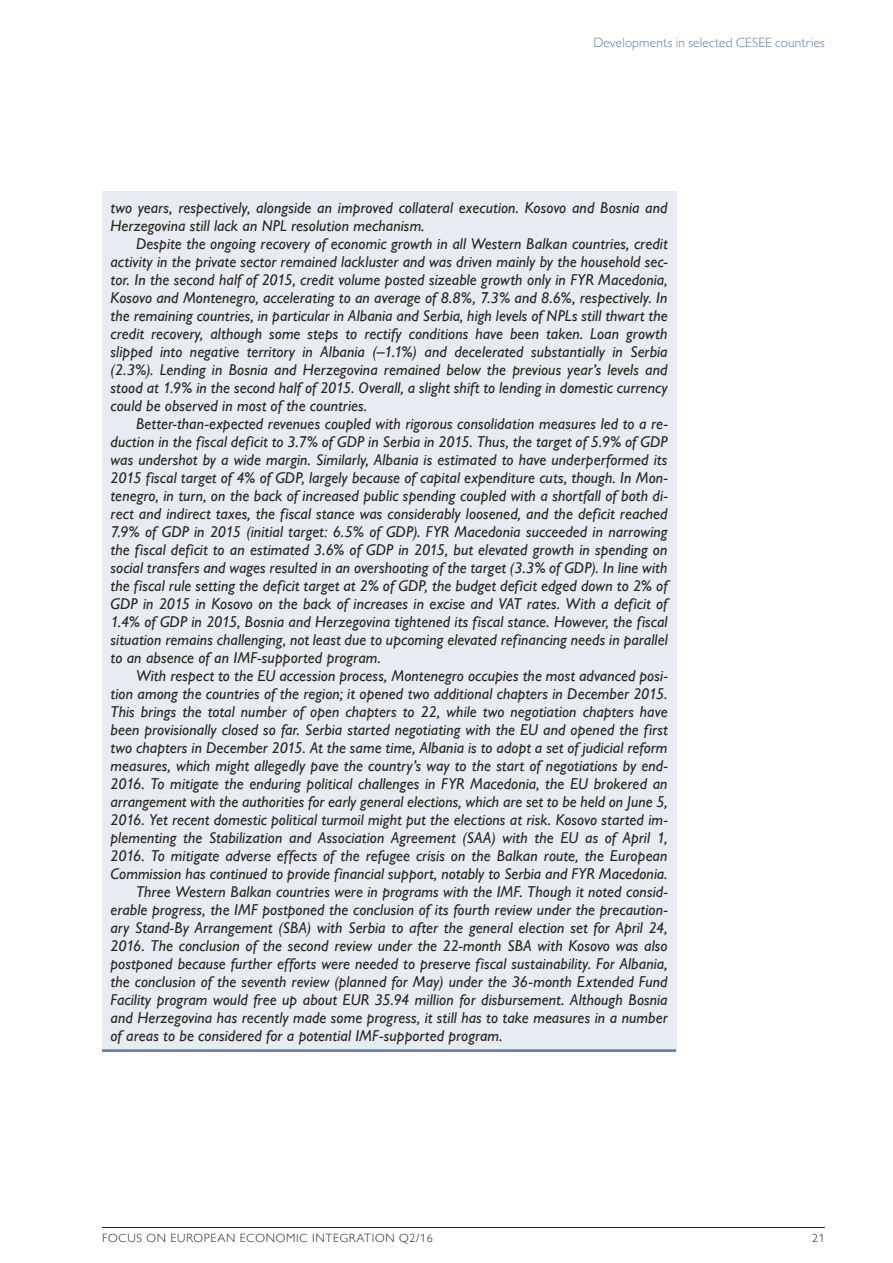
<style>
.page{position:relative;width:893px;height:1263px;background:#fff}
.page>*{position:absolute;margin:0;border:0;box-sizing:border-box;transform-origin:0 0}
.t1{font:italic 500 15.75px/18px "Gill Sans MT Pro";letter-spacing:.005em;color:#2b2620;text-align:justify}
.t2{font:300 13.5px "Gill Sans MT Pro";letter-spacing:.01em;color:#607ea9}
.t3{font:300 12px "Gill Sans MT Pro";letter-spacing:.06em;color:#2b2620}
</style>
<div class="page">
<hr style="left:102px;top:1227px;width:723px;height:1px;background:#2b2620">
<div style="left:102px;top:191px;width:574px;height:860px;background:#e7ecf2"></div>
<hr style="left:102px;top:1049px;width:574px;height:3px;background:#607ea9">
<p class="t2" style="left:593px;top:35px;width:233px">Developments in selected CESEE countries</p>
<p class="t1" style="left:111px;top:198px;width:559px">two years, respectively, alongside an improved collateral execution. Kosovo and Bosnia and<br>Herzegovina still lack an NPL resolution mechanism.</p>
<p class="t1" style="left:111px;top:234px;width:559px;text-indent:26px">Despite the ongoing recovery of economic growth in all Western Balkan countries, credit activity in the private sector remained lackluster and was driven mainly by the household sec&shy;tor. In the second half of 2015, credit volume posted sizeable growth only in FYR Macedonia, Kosovo and Montenegro, accelerating to an average of 8.8%, 7.3% and 8.6%, respectively. In the remaining countries, in particular in Albania and Serbia, high levels of NPLs still thwart the credit recovery, although some steps to rectify conditions have been taken. Loan growth slipped into negative territory in Albania (–1.1%) and decelerated substantially in Serbia (2.3%). Lending in Bosnia and Herzegovina remained below the previous year’s levels and stood at 1.9% in the second half of 2015. Overall, a slight shift to lending in domestic currency could be observed in most of the countries.</p>
<p class="t1" style="left:111px;top:414px;width:559px;text-indent:26px">Better-than-expected revenues coupled with rigorous consolidation measures led to a re&shy;duction in the fiscal deficit to 3.7% of GDP in Serbia in 2015. Thus, the target of 5.9% of GDP was undershot by a wide margin. Similarly, Albania is estimated to have underperformed its 2015 fiscal target of 4% of GDP, largely because of capital expenditure cuts, though. In Mon&shy;tenegro, in turn, on the back of increased public spending coupled with a shortfall of both di&shy;rect and indirect taxes, the fiscal stance was considerably loosened, and the deficit reached 7.9% of GDP in 2015 (initial target: 6.5% of GDP). FYR Macedonia succeeded in narrowing the fiscal deficit to an estimated 3.6% of GDP in 2015, but elevated growth in spending on social transfers and wages resulted in an overshooting of the target (3.3% of GDP). In line with the fiscal rule setting the deficit target at 2% of GDP, the budget deficit edged down to 2% of GDP in 2015 in Kosovo on the back of increases in excise and VAT rates. With a deficit of 1.4% of GDP in 2015, Bosnia and Herzegovina tightened its fiscal stance. However, the fiscal situation remains challenging, not least due to upcoming elevated refinancing needs in parallel to an absence of an IMF-supported program.</p>
<p class="t1" style="left:136px;top:666px;width:533px">With respect to the EU accession process, Montenegro occupies the most advanced posi-</p>
<p class="t1" style="left:111px;top:684px;width:558px">tion among the countries of the region; it opened two additional chapters in December 2015.</p>
<p class="t1" style="left:111px;top:702px;width:559px">This brings the total number of open chapters to 22, while two negotiation chapters have</p>
<p class="t1" style="left:111px;top:720px;width:559px">been provisionally closed so far. Serbia started negotiating with the EU and opened the first</p>
<p class="t1" style="left:111px;top:738px;width:559px">two chapters in December 2015. At the same time, Albania is to adopt a set of judicial reform</p>
<p class="t1" style="left:111px;top:756px;width:559px">measures, which might allegedly pave the country’s way to the start of negotiations by end-</p>
<p class="t1" style="left:111px;top:774px;width:559px">2016. To mitigate the enduring political challenges in FYR Macedonia, the EU brokered an</p>
<p class="t1" style="left:111px;top:792px;width:559px">arrangement with the authorities for early general elections, which are set to be held on June 5,</p>
<p class="t1" style="left:111px;top:810px;width:559px">2016. Yet recent domestic political turmoil might put the elections at risk. Kosovo started im-</p>
<p class="t1" style="left:111px;top:828px;width:558px">plementing the Stabilization and Association Agreement (SAA) with the EU as of April 1,</p>
<p class="t1" style="left:111px;top:846px;width:558px">2016. To mitigate adverse effects of the refugee crisis on the Balkan route, the European</p>
<p class="t1" style="left:111px;top:864px;width:558px">Commission has continued to provide financial support, notably to Serbia and FYR Macedonia.</p>
<p class="t1" style="left:136px;top:882px;width:533px">Three Western Balkan countries were in programs with the IMF. Though it noted consid-</p>
<p class="t1" style="left:111px;top:900px;width:559px">erable progress, the IMF postponed the conclusion of its fourth review under the precaution-</p>
<p class="t1" style="left:111px;top:918px;width:558px">ary Stand-By Arrangement (SBA) with Serbia to after the general election set for April 24,</p>
<p class="t1" style="left:111px;top:936px;width:559px">2016. The conclusion of the second review under the 22-month SBA with Kosovo was also</p>
<p class="t1" style="left:111px;top:954px;width:558px">postponed because further efforts were needed to preserve fiscal sustainability. For Albania,</p>
<p class="t1" style="left:111px;top:972px;width:559px">the conclusion of the seventh review (planned for May) under the 36-month Extended Fund</p>
<p class="t1" style="left:111px;top:990px;width:559px">Facility program would free up about EUR 35.94 million for disbursement. Although Bosnia</p>
<p class="t1" style="left:111px;top:1008px;width:559px">and Herzegovina has recently made some progress, it still has to take measures in a number</p>
<p class="t1" style="left:111px;top:1026px;width:394px">of areas to be considered for a potential IMF-supported program.</p>
<p class="t3" style="left:102px;top:1231px;width:332px">FOCUS ON EUROPEAN ECONOMIC INTEGRATION Q2/16</p>
<p class="t3" style="left:812px;top:1231px;width:14px">21</p>
</div>
